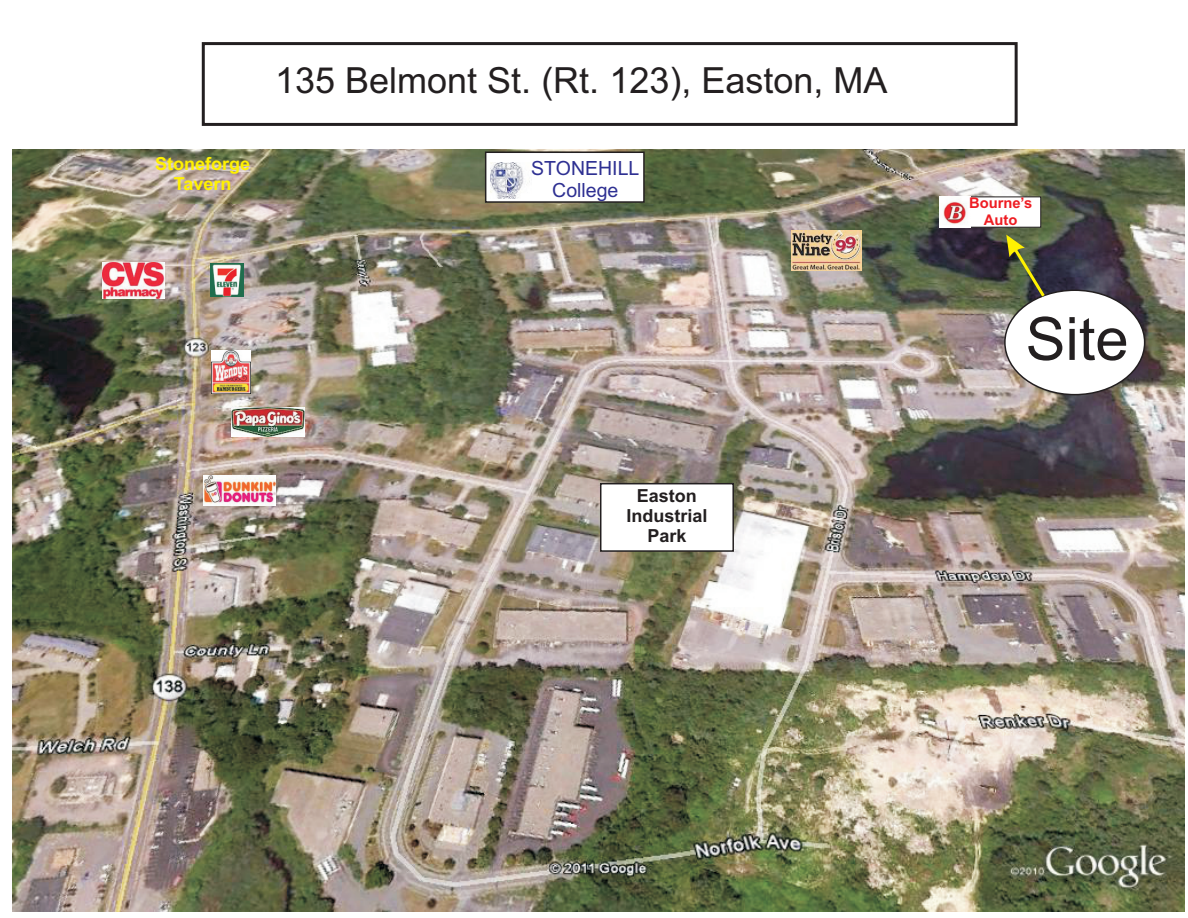
<style>
.page{position:relative;width:1188px;height:918px;background:#fff}
.page>*{position:absolute;margin:0;border:0;box-sizing:border-box;transform-origin:0 0}
.t1{font:59.7px "Arial";color:#231f20}
.t2{font:36px "Arial";color:#231f20}
.t3{font:19.5px/21.9px "Arial";color:#2e3092;text-align:center}
.t4{font:700 18px/20.1px "Arial";color:#231f20;text-align:center}
.t5{font:700 18px/20.1px "Arial";color:#fff101;text-align:center}
.t6{font:700 14.7px/16.5px "Arial";color:#ee1d23;text-align:center}
</style>
<div class="page">
<img style="left:12px;top:149px;width:1172px;height:762px">
<div style="left:1004px;top:290px;width:141px;height:105px;background:#fff;border:1px solid #231f20;border-radius:50%"></div>
<svg style="left:1006px;top:235px;width:39px;height:62px"></svg>
<svg style="left:599px;top:482px;width:136px;height:71px"></svg>
<svg style="left:484px;top:151px;width:161px;height:53px"></svg>
<img style="left:490px;top:162px;width:136px;height:36px">
<div style="left:532px;top:166px;width:96px;height:32px;background:#fff"></div>
<img style="left:792px;top:230px;width:69px;height:41px">
<img style="left:102px;top:263px;width:63px;height:35px">
<img style="left:232px;top:407px;width:73px;height:30px">
<img style="left:210px;top:264px;width:33px;height:32px">
<img style="left:203px;top:476px;width:72px;height:29px">
<img style="left:211px;top:350px;width:40px;height:44px">
<svg style="left:939px;top:197px;width:102px;height:31px"></svg>
<img style="left:940px;top:197px;width:30px;height:30px">
<div style="left:202px;top:42px;width:816px;height:84px;border:3px solid #231f20"></div>
<p class="t5" style="left:155px;top:156px;width:97px">Stoneforge<br>Tavern</p>
<p class="t2" style="left:275px;top:67px;width:614px">135 Belmont St. (Rt. 123), Easton, MA</p>
<p class="t3" style="left:531px;top:159px;width:110px">STONEHILL<br>College</p>
<p class="t4" style="left:626px;top:487px;width:83px">Easton<br>Industrial<br>Park</p>
<p class="t6" style="left:969px;top:196px;width:65px">Bourne’s<br>Auto</p>
<h1 class="t1" style="left:1026px;top:316px;width:104px">Site</h1>
</div>
